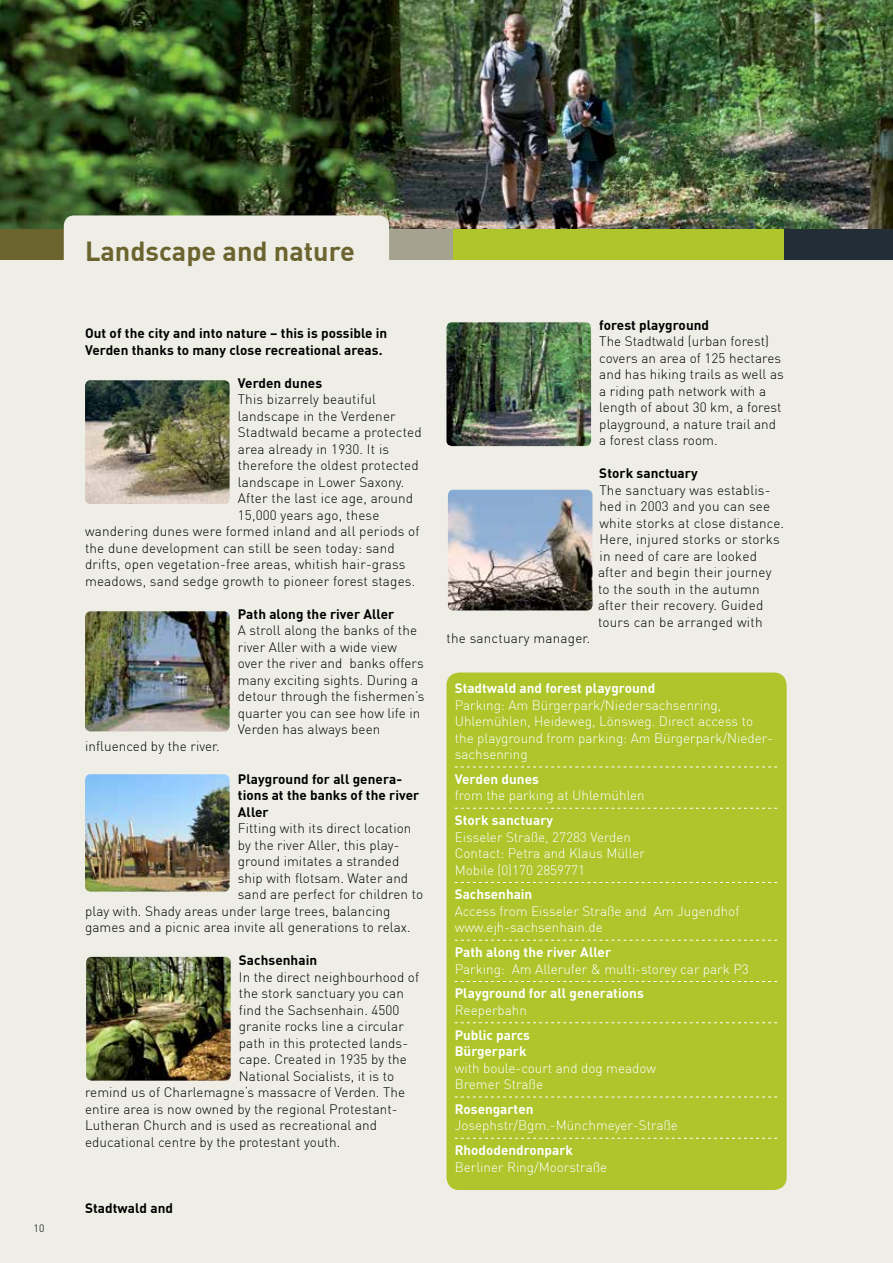
<style>
.page{position:relative;width:893px;height:1263px;background:#fff}
.page>*{position:absolute;margin:0;border:0;box-sizing:border-box;transform-origin:0 0}
.t1{font:700 27px "DIN";color:#6b642f}
.t2{font:300 13.5px/16.5px "DIN";letter-spacing:.005em;color:#000}
.t3{font:300 13.5px/16.5px "DIN";color:#fff}
.t4{font:700 13.5px/16.5px "DIN";letter-spacing:.005em;color:#000}
.t5{font:700 13.5px/16.5px "DIN";color:#fff}
.t6{font:300 10.5px "DIN";color:#000}
</style>
<div class="page">
<img style="left:0;top:0;width:893px;height:229px">
<div style="left:0;top:229px;width:206px;height:33px;background:#6b642f"></div>
<div style="left:642px;top:229px;width:251px;height:33px;background:#222d36"></div>
<svg style="left:389px;top:229px;width:395px;height:32px;background:#aec041"></svg>
<div style="left:0;top:261px;width:893px;height:1002px;background:#eeeee7"></div>
<div style="left:64px;top:215px;width:325px;height:85px;background:#eeeee7;border-radius:10px"></div>
<img style="left:446px;top:322px;width:145px;height:124px">
<img style="left:448px;top:490px;width:144px;height:120px">
<img style="left:86px;top:957px;width:145px;height:123px">
<img style="left:85px;top:380px;width:145px;height:124px">
<img style="left:85px;top:611px;width:145px;height:120px">
<img style="left:85px;top:774px;width:145px;height:117px">
<div style="left:446px;top:672px;width:341px;height:518px;background:#aec52c;border-radius:13px"></div>
<svg style="left:455px;top:767px;width:322px;height:1px"></svg>
<svg style="left:455px;top:808px;width:322px;height:1px"></svg>
<svg style="left:455px;top:882px;width:322px;height:1px"></svg>
<svg style="left:455px;top:940px;width:322px;height:1px"></svg>
<svg style="left:455px;top:981px;width:322px;height:1px"></svg>
<svg style="left:455px;top:1022px;width:322px;height:1px"></svg>
<svg style="left:455px;top:1097px;width:322px;height:1px"></svg>
<svg style="left:455px;top:1138px;width:322px;height:1px"></svg>
<p class="t6" style="left:34px;top:1221px;width:13px">10</p>
<h1 class="t1" style="left:85px;top:234px;width:271px">Landscape and nature</h1>
<p class="t4" style="left:85px;top:325px;width:304px">Out of the city and into nature – this is possible in<br>Verden thanks to many close recreational areas.</p>
<p class="t4" style="left:238px;top:374px;width:86px">Verden dunes</p>
<p class="t2" style="left:238px;top:391px;width:140px">This bizarrely beautiful</p>
<p class="t2" style="left:238px;top:407px;width:159px">landscape in the Verdener</p>
<p class="t2" style="left:238px;top:424px;width:185px">Stadtwald became a protected</p>
<p class="t2" style="left:238px;top:440px;width:153px">area already in 1930. It is</p>
<p class="t2" style="left:238px;top:457px;width:182px">therefore the oldest protected</p>
<p class="t2" style="left:238px;top:473px;width:168px">landscape in Lower Saxony.</p>
<p class="t2" style="left:238px;top:490px;width:177px">After the last ice age, around</p>
<p class="t2" style="left:238px;top:506px;width:143px">15,000 years ago, these</p>
<p class="t2" style="left:85px;top:523px;width:336px">wandering dunes were formed inland and all periods of</p>
<p class="t2" style="left:85px;top:539px;width:311px">the dune development can still be seen today: sand</p>
<p class="t2" style="left:85px;top:556px;width:322px">drifts, open vegetation-free areas, whitish hair-grass</p>
<p class="t2" style="left:85px;top:572px;width:332px">meadows, sand sedge growth to pioneer forest stages.</p>
<p class="t4" style="left:238px;top:605px;width:158px">Path along the river Aller</p>
<p class="t2" style="left:238px;top:622px;width:188px">A stroll along the banks of the river Aller with a wide view over the river and banks offers many exciting sights. During a detour through the fishermen’s quarter you can see how life in<br>Verden has always been</p>
<p class="t2" style="left:85px;top:737px;width:136px">influenced by the river.</p>
<p class="t4" style="left:238px;top:770px;width:183px">Playground for all genera&shy;tions at the banks of the river<br>Aller</p>
<p class="t2" style="left:238px;top:820px;width:175px">Fitting with its direct location</p>
<p class="t2" style="left:238px;top:836px;width:163px">by the river Aller, this play-</p>
<p class="t2" style="left:238px;top:853px;width:163px">ground imitates a stranded</p>
<p class="t2" style="left:238px;top:869px;width:172px">ship with flotsam. Water and</p>
<p class="t2" style="left:238px;top:886px;width:187px">sand are perfect for children to</p>
<p class="t2" style="left:85px;top:902px;width:307px">play with. Shady areas under large trees, balancing</p>
<p class="t2" style="left:85px;top:919px;width:327px">games and a picnic area invite all generations to relax.</p>
<p class="t4" style="left:239px;top:951px;width:80px">Sachsenhain</p>
<p class="t2" style="left:239px;top:968px;width:182px">In the direct neighbourhood of</p>
<p class="t2" style="left:239px;top:985px;width:166px">the stork sanctuary you can</p>
<p class="t2" style="left:239px;top:1001px;width:162px">find the Sachsenhain. 4500</p>
<p class="t2" style="left:239px;top:1018px;width:166px">granite rocks line a circular</p>
<p class="t2" style="left:239px;top:1034px;width:171px">path in this protected lands-</p>
<p class="t2" style="left:239px;top:1051px;width:169px">cape. Created in 1935 by the</p>
<p class="t2" style="left:239px;top:1067px;width:157px">National Socialists, it is to</p>
<p class="t2" style="left:85px;top:1084px;width:322px">remind us of Charlemagne‘s massacre of Verden. The</p>
<p class="t2" style="left:85px;top:1100px;width:314px">entire area is now owned by the regional Protestant-</p>
<p class="t2" style="left:85px;top:1117px;width:294px">Lutheran Church and is used as recreational and</p>
<p class="t2" style="left:85px;top:1133px;width:257px">educational centre by the protestant youth.</p>
<p class="t4" style="left:85px;top:1199px;width:90px">Stadtwald and</p>
<p class="t2" style="left:446px;top:630px;width:145px">the sanctuary manager.</p>
<p class="t4" style="left:599px;top:316px;width:111px">forest playground</p>
<p class="t2" style="left:599px;top:333px;width:186px">The Stadtwald (urban forest) covers an area of 125 hectares and has hiking trails as well as a riding path network with a length of about 30 km, a forest playground, a nature trail and a forest class room.</p>
<p class="t4" style="left:599px;top:465px;width:100px">Stork sanctuary</p>
<p class="t2" style="left:598px;top:482px;width:188px">The sanctuary was establis&shy;hed in 2003 and you can see white storks at close distance.<br>Here, injured storks or storks in need of care are looked after and begin their journey to the south in the autumn after their recovery. Guided tours can be arranged with</p>
<p class="t5" style="left:455px;top:679px;width:202px">Stadtwald and forest playground</p>
<p class="t3" style="left:455px;top:696px;width:320px">Parking: Am Bürgerpark/Niedersachsenring, Uhlemühlen, Heideweg, Lönsweg. Direct access to the playground from parking: Am Bürgerpark/Nieder&shy;sachsenring</p>
<p class="t5" style="left:455px;top:770px;width:86px">Verden dunes</p>
<p class="t3" style="left:455px;top:787px;width:192px">from the parking at Uhlemühlen</p>
<p class="t5" style="left:455px;top:811px;width:100px">Stork sanctuary</p>
<p class="t3" style="left:455px;top:828px;width:192px">Eisseler Straße, 27283 Verden<br>Contact: Petra and Klaus Müller<br>Mobile (0)170 2859771</p>
<p class="t5" style="left:455px;top:886px;width:79px">Sachsenhain</p>
<p class="t3" style="left:455px;top:902px;width:286px">Access from Eisseler Straße and Am Jugendhof www.ejh-sachsenhain.de</p>
<p class="t5" style="left:455px;top:943px;width:158px">Path along the river Aller</p>
<p class="t3" style="left:455px;top:960px;width:296px">Parking: Am Allerufer &amp; multi-storey car park P3</p>
<p class="t5" style="left:455px;top:984px;width:191px">Playground for all generations</p>
<p class="t3" style="left:455px;top:1001px;width:74px">Reeperbahn</p>
<p class="t5" style="left:455px;top:1026px;width:77px">Public parcs<br>Bürgerpark</p>
<p class="t3" style="left:455px;top:1059px;width:203px">with boule-court and dog meadow<br>Bremer Straße</p>
<p class="t5" style="left:455px;top:1100px;width:80px">Rosengarten</p>
<p class="t3" style="left:455px;top:1117px;width:225px">Josephstr/Bgm.-Münchmeyer-Straße</p>
<p class="t5" style="left:455px;top:1141px;width:120px">Rhododendronpark</p>
<p class="t3" style="left:455px;top:1158px;width:154px">Berliner Ring/Moorstraße</p>
</div>
